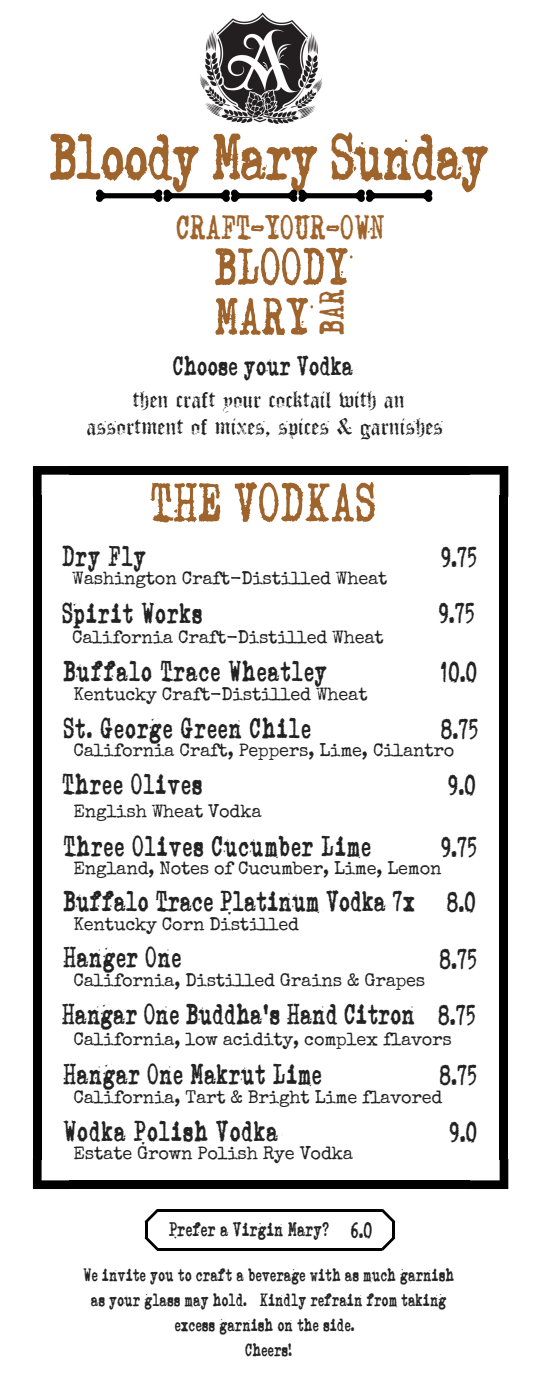
<style>
.page{position:relative;width:536px;height:1386px;background:#fff}
.page>*{position:absolute;margin:0;border:0;box-sizing:border-box;transform-origin:0 0}
.t1{font:65.27px "Zombie Queen";letter-spacing:-.03em;color:#9f632c}
.t2{font:54.43px "Zombie Queen";color:#9f632c}
.t3{font:52.15px/49.9px "Zombie Queen";color:#9f632c}
.t4{font:34.3px "Zombie Queen";color:#9f632c}
.t5{font:29.05px "Zombie Queen";letter-spacing:.02em;color:#222}
.t6{font:29.05px "Zombie Queen";color:#222}
.t7{font:27.3px "Zombie Queen";color:#222}
.t8{font:23.62px/26.2px "Puppeteer";color:#222;text-align:center}
.t9{font:19.78px "Zombie Queen";color:#222}
.t10{font:18.2px "Special Elite";letter-spacing:-.01em;color:#222}
.t11{font:18.2px/24.8px "Zombie Queen";color:#222;text-align:center}
.s1{font-size:22.57px}
</style>
<div class="page">
<svg style="left:33px;top:466px;width:36px;height:29px"></svg>
<div style="left:33px;top:495px;width:9px;height:665px;background:#000"></div>
<svg style="left:33px;top:1160px;width:36px;height:29px"></svg>
<div style="left:69px;top:1180px;width:401px;height:9px;background:#000"></div>
<svg style="left:470px;top:1160px;width:38px;height:29px"></svg>
<div style="left:499px;top:495px;width:9px;height:665px;background:#000"></div>
<div style="left:69px;top:466px;width:401px;height:9px;background:#000"></div>
<svg style="left:470px;top:466px;width:38px;height:29px"></svg>
<hr style="left:392px;top:1222px;width:3px;height:16px;background:#000">
<svg style="left:382px;top:1237px;width:13px;height:13px"></svg>
<hr style="left:157px;top:1248px;width:225px;height:2px;background:#000">
<hr style="left:157px;top:1209px;width:225px;height:3px;background:#000">
<svg style="left:382px;top:1209px;width:13px;height:13px"></svg>
<svg style="left:145px;top:1209px;width:13px;height:41px"></svg>
<img style="left:200px;top:12px;width:123px;height:113px">
<svg style="left:96px;top:190px;width:336px;height:12px"></svg>
<h1 class="t1" style="left:49px;top:120px;width:442px">Bloody Mary Sunday</h1>
<h3 class="t4" style="left:176px;top:208px;width:210px">CRAFT-YOUR-OWN</h3>
<h3 class="t3" style="left:214px;top:241px;width:136px">BLOODY<br>MARY</h3>
<h3 class="t4" style="left:312px;top:335px;width:47px;rotate:-90deg">BAR</h3>
<h3 class="t7" style="left:173px;top:351px;width:182px">Choose your Vodka</h3>
<p class="t8" style="left:87px;top:387px;width:358px">then Craft your Cocktail with an assortment of mixes, spices &amp; garnishes</p>
<h2 class="t2" style="left:149px;top:472px;width:228px">THE VODKAS</h2>
<h3 class="t5" style="left:62px;top:539px;width:86px">Dry Fly</h3>
<h3 class="t5" style="left:440px;top:541px;width:38px">9.75</h3>
<p class="t10" style="left:72px;top:572px;width:316px">Washington Craft-Distilled Wheat</p>
<h3 class="t5" style="left:62px;top:597px;width:142px">Spirit Works</h3>
<h3 class="t5" style="left:438px;top:597px;width:38px">9.75</h3>
<p class="t10" style="left:72px;top:631px;width:313px">California Craft-Distilled Wheat</p>
<h3 class="t5" style="left:63px;top:655px;width:265px">Buffalo Trace Wheatley</h3>
<h3 class="t5" style="left:439px;top:656px;width:39px">10.0</h3>
<p class="t10" style="left:74px;top:687px;width:295px">Kentucky Craft-Distilled Wheat</p>
<h3 class="t5" style="left:63px;top:711px;width:249px">St. George Green Chile</h3>
<h3 class="t5" style="left:440px;top:713px;width:39px">8.75</h3>
<p class="t10" style="left:74px;top:744px;width:382px">California Craft, Peppers, Lime, Cilantro</p>
<h3 class="t5" style="left:62px;top:768px;width:142px">Three Olives</h3>
<h3 class="t5" style="left:448px;top:769px;width:29px">9.0</h3>
<p class="t10" style="left:74px;top:804px;width:189px">English Wheat Vodka</p>
<h3 class="t5" style="left:63px;top:829px;width:309px">Three Olives Cucumber Lime</h3>
<h3 class="t5" style="left:440px;top:831px;width:38px">9.75</h3>
<p class="t10" style="left:74px;top:862px;width:369px">England, Notes of Cucumber, Lime, Lemon</p>
<h3 class="t6" style="left:63px;top:885px;width:414px">Buffalo Trace Platinum Vodka 7x 8.0</h3>
<p class="t10" style="left:74px;top:917px;width:227px">Kentucky Corn Distilled</p>
<h3 class="t5" style="left:63px;top:941px;width:120px">Hanger One</h3>
<h3 class="t5" style="left:439px;top:942px;width:39px">8.75</h3>
<p class="t10" style="left:74px;top:973px;width:353px">California, Distilled Grains &amp; Grapes</p>
<h3 class="t6" style="left:62px;top:997px;width:415px">Hangar One Buddha's Hand Citron 8.75</h3>
<p class="t10" style="left:74px;top:1032px;width:380px">California, low acidity, complex flavors</p>
<h3 class="t5" style="left:63px;top:1058px;width:260px">Hangar One Makrut Lime</h3>
<h3 class="t5" style="left:439px;top:1059px;width:39px">8.75</h3>
<p class="t10" style="left:74px;top:1090px;width:370px">California, Tart &amp; Bright Lime flavored</p>
<h3 class="t5" style="left:63px;top:1114px;width:216px">Wodka Polish Vodka</h3>
<h3 class="t5" style="left:449px;top:1116px;width:29px">9.0</h3>
<p class="t10" style="left:74px;top:1146px;width:281px">Estate Grown Polish Rye Vodka</p>
<p class="t9" style="left:169px;top:1218px;width:205px">Prefer a Virgin Mary? <span class="s1">6.0</span></p>
<p class="t11" style="left:83px;top:1262px;width:372px">We invite you to craft a beverage with as much garnish as your glass may hold. Kindly refrain from taking excess garnish on the side.<br>Cheers!</p>
</div>
